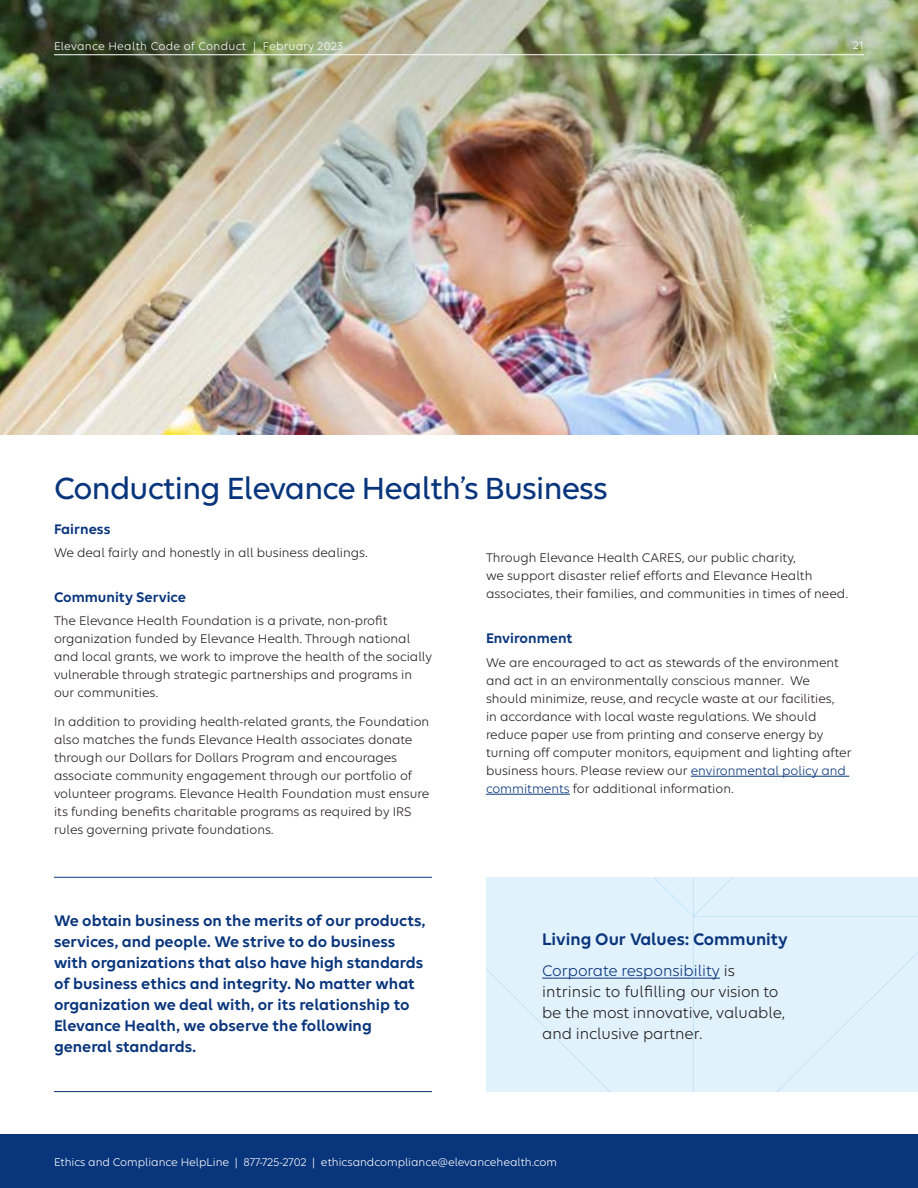
<style>
.page{position:relative;width:918px;height:1188px;background:#fff}
.page>*{position:absolute;margin:0;border:0;box-sizing:border-box;transform-origin:0 0}
.Main_Header{font:500 33px "Elevance Sans";letter-spacing:-.02em;color:#09357c}
.Callout_Body{font:600 18px "Elevance Sans";color:#09357c}
.Callout_Header{font:600 16.5px/21px "Elevance Sans";color:#09357c}
.Callout_Body-2{font:16.5px/21px "Elevance Sans";color:#231f20}
.Headline{font:600 15px "Elevance Sans";color:#09357c}
.Bodycopy{font:13.5px/18px "Elevance Sans";color:#231f20}
.Bodycopy-2{font:12px "Elevance Sans";color:#fff}
.Bodycopy-3{font:12px "Elevance Sans";letter-spacing:.03em;color:#fff}
.s1{color:#09357c}
</style>
<div class="page">
<hr style="left:54px;top:877px;width:378px;height:1px;background:#09357c">
<hr style="left:54px;top:1091px;width:378px;height:1px;background:#09357c">
<img style="left:0;top:0;width:918px;height:434px">
<hr style="left:691px;top:776px;width:158px;height:1px;background:#09357c">
<hr style="left:486px;top:794px;width:84px;height:1px;background:#09357c">
<div style="left:486px;top:878px;width:432px;height:214px;background:#e2f2fc"></div>
<hr style="left:542px;top:978px;width:178px;height:1px;background:#09357c">
<div style="left:0;top:1134px;width:918px;height:54px;background:#09357c"></div>
<hr style="left:54px;top:54px;width:810px;height:1px;background:#fff">
<p class="Bodycopy-3" style="left:54px;top:38px;width:291px">Elevance Health Code of Conduct | February 2023</p>
<p class="Bodycopy-2" style="left:853px;top:38px;width:12px">21</p>
<p class="Main_Header" style="left:54px;top:467px;width:556px">Conducting Elevance Health’s Business</p>
<p class="Headline" style="left:54px;top:520px;width:58px">Fairness</p>
<p class="Bodycopy" style="left:54px;top:543px;width:315px">We deal fairly and honestly in all business dealings.</p>
<p class="Headline" style="left:54px;top:588px;width:133px">Community Service</p>
<p class="Bodycopy" style="left:54px;top:611px;width:379px">The Elevance Health Foundation is a private, non-profit organization funded by Elevance Health. Through national and local grants, we work to improve the health of the socially vulnerable through strategic partnerships and programs in our communities.</p>
<p class="Bodycopy" style="left:54px;top:712px;width:377px">In addition to providing health-related grants, the Foundation also matches the funds Elevance Health associates donate through our Dollars for Dollars Program and encourages associate community engagement through our portfolio of volunteer programs. Elevance Health Foundation must ensure its funding benefits charitable programs as required by IRS rules governing private foundations.</p>
<p class="Callout_Header" style="left:54px;top:910px;width:373px">We obtain business on the merits of our products, services, and people. We strive to do business with organizations that also have high standards of business ethics and integrity. No matter what organization we deal with, or its relationship to Elevance Health, we observe the following general standards.</p>
<p class="Bodycopy" style="left:486px;top:549px;width:363px">Through Elevance Health CARES, our public charity,<br>we support disaster relief efforts and Elevance Health associates, their families, and communities in times of need.</p>
<p class="Headline" style="left:486px;top:630px;width:88px">Environment</p>
<p class="Bodycopy" style="left:486px;top:653px;width:367px">We are encouraged to act as stewards of the environment and act in an environmentally conscious manner. We should minimize, reuse, and recycle waste at our facilities,<br>in accordance with local waste regulations. We should reduce paper use from printing and conserve energy by turning off computer monitors, equipment and lighting after business hours. Please review our <span class="s1">environmental policy and commitments</span> for additional information.</p>
<p class="Callout_Body" style="left:542px;top:928px;width:247px">Living Our Values: Community</p>
<p class="Callout_Body-2" style="left:542px;top:960px;width:244px"><span class="s1">Corporate responsibility</span> is intrinsic to fulfilling our vision to be the most innovative, valuable, and inclusive partner.</p>
<p class="Bodycopy-2" style="left:54px;top:1155px;width:505px">Ethics and Compliance HelpLine | 877-725-2702 | ethicsandcompliance@elevancehealth.com</p>
</div>
